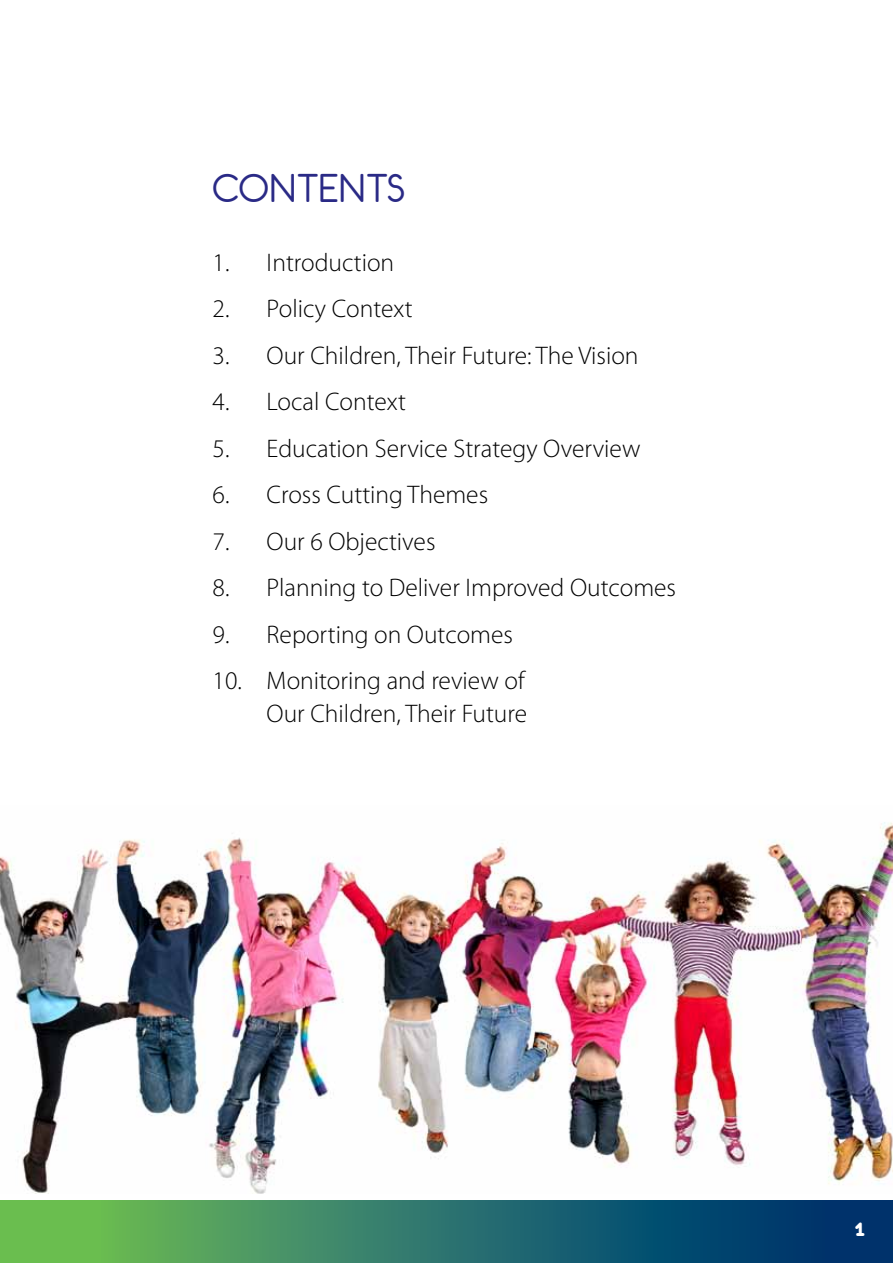
<style>
.page{position:relative;width:893px;height:1263px;background:#fff}
.page>*{position:absolute;margin:0;border:0;box-sizing:border-box;transform-origin:0 0}
.t1{font:45px "Eurofurenceregular";color:#2a2a86}
.t2{font:300 25.5px/33px "Myriad Pro";color:#000;text-align:right}
.t3{font:24px "Eurofurencebold";color:#fff}
</style>
<div class="page">
<div style="left:0;top:1200px;width:893px;height:63px;background:linear-gradient(to right,#72c757,#002677)"></div>
<img style="left:0;top:822px;width:893px;height:371px">
<h1 class="t1" style="left:213px;top:166px;width:194px">CONTENTS</h1>
<p class="t2" style="left:213px;top:245px;width:183px">1. Introduction</p>
<p class="t2" style="left:213px;top:292px;width:201px">2. Policy Context</p>
<p class="t2" style="left:213px;top:338px;width:427px">3. Our Children, Their Future: The Vision</p>
<p class="t2" style="left:213px;top:385px;width:195px">4. Local Context</p>
<p class="t2" style="left:213px;top:431px;width:429px">5. Education Service Strategy Overview</p>
<p class="t2" style="left:213px;top:478px;width:277px">6. Cross Cutting Themes</p>
<p class="t2" style="left:213px;top:524px;width:224px">7. Our 6 Objectives</p>
<p class="t2" style="left:213px;top:571px;width:465px">8. Planning to Deliver Improved Outcomes</p>
<p class="t2" style="left:213px;top:617px;width:302px">9. Reporting on Outcomes</p>
<p class="t2" style="left:213px;top:664px;width:316px">10. Monitoring and review of<br>Our Children, Their Future</p>
<p class="t3" style="left:854px;top:1216px;width:14px">1</p>
</div>
